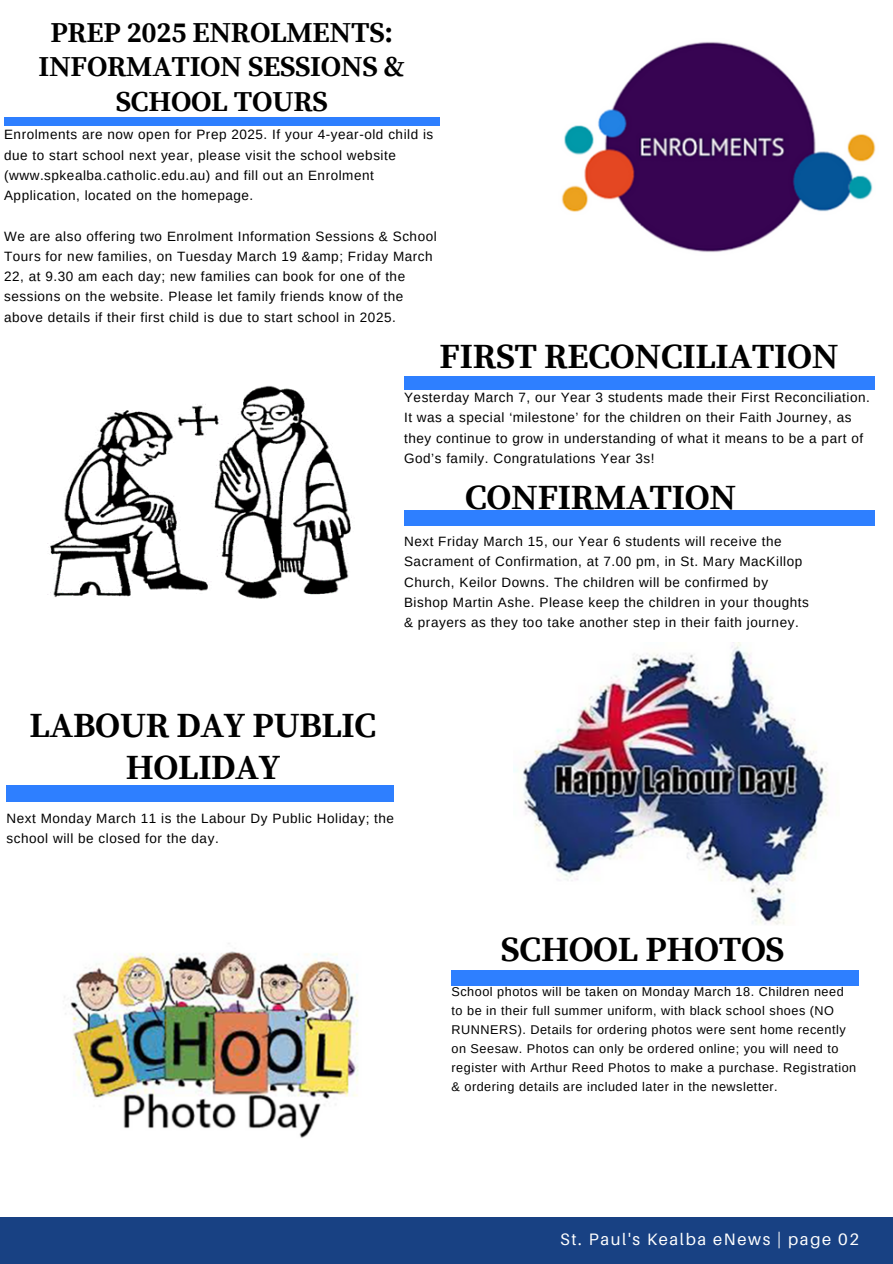
<style>
.page{position:relative;width:893px;height:1264px;background:#fff}
.page>*{position:absolute;margin:0;border:0;box-sizing:border-box;transform-origin:0 0}
.t1{font:700 35.25px/42.2px "Source Serif Pro";letter-spacing:-.01em;color:#000;text-align:center}
.t2{font:700 28.8px/34.5px "Source Serif Pro";letter-spacing:-.01em;color:#000;text-align:center}
.t3{font:16.5px "Aileron";letter-spacing:.1em;color:#fff}
.t4{font:13.5px/20.2px "Arimo";letter-spacing:.04em;color:#000}
.t5{font:12.6px/19px "Arimo";letter-spacing:.04em;color:#000}
</style>
<div class="page">
<div style="left:0;top:1217px;width:892px;height:46px;background:#184183"></div>
<div style="left:4px;top:117px;width:435px;height:9px;background:#2e7fff"></div>
<div style="left:404px;top:376px;width:470px;height:14px;background:#2e7fff"></div>
<div style="left:404px;top:510px;width:470px;height:16px;background:#2e7fff"></div>
<div style="left:6px;top:785px;width:388px;height:16px;background:#2e7fff"></div>
<img style="left:561px;top:42px;width:315px;height:210px">
<img style="left:47px;top:385px;width:305px;height:214px">
<img style="left:513px;top:642px;width:315px;height:283px">
<div style="left:451px;top:970px;width:408px;height:15px;background:#2e7fff"></div>
<img style="left:64px;top:943px;width:295px;height:195px">
<p class="t2" style="left:38px;top:16px;width:368px">PREP 2025 ENROLMENTS:<br>INFORMATION SESSIONS &amp;<br>SCHOOL TOURS</p>
<h1 class="t4" style="left:4px;top:124px;width:431px">Enrolments are now open for Prep 2025. If your 4-year-old child is due to start school next year, please visit the school website (www.spkealba.catholic.edu.au) and fill out an Enrolment Application, located on the homepage.</h1>
<p class="t4" style="left:4px;top:226px;width:434px">We are also offering two Enrolment Information Sessions &amp; School Tours for new families, on Tuesday March 19 &amp;amp; Friday March 22, at 9.30 am each day; new families can book for one of the sessions on the website. Please let family friends know of the above details if their first child is due to start school in 2025.</p>
<h2 class="t1" style="left:439px;top:336px;width:400px">FIRST RECONCILIATION</h2>
<p class="t4" style="left:404px;top:387px;width:467px">Yesterday March 7, our Year 3 students made their First Reconciliation.<br>It was a special ‘milestone’ for the children on their Faith Journey, as they continue to grow in understanding of what it means to be a part of God’s family. Congratulations Year 3s!</p>
<h1 class="t1" style="left:465px;top:478px;width:272px">CONFIRMATION</h1>
<p class="t4" style="left:404px;top:531px;width:406px">Next Friday March 15, our Year 6 students will receive the Sacrament of Confirmation, at 7.00 pm, in St. Mary MacKillop Church, Keilor Downs. The children will be confirmed by Bishop Martin Ashe. Please keep the children in your thoughts &amp; prayers as they too take another step in their faith journey.</p>
<p class="t1" style="left:30px;top:705px;width:348px">LABOUR DAY PUBLIC<br>HOLIDAY</p>
<p class="t4" style="left:6px;top:808px;width:389px">Next Monday March 11 is the Labour Dy Public Holiday; the school will be closed for the day.</p>
<h1 class="t1" style="left:501px;top:929px;width:285px">SCHOOL PHOTOS</h1>
<p class="t5" style="left:451px;top:981px;width:406px">School photos will be taken on Monday March 18. Children need to be in their full summer uniform, with black school shoes (NO RUNNERS). Details for ordering photos were sent home recently on Seesaw. Photos can only be ordered online; you will need to register with Arthur Reed Photos to make a purchase. Registration &amp; ordering details are included later in the newsletter.</p>
<p class="t3" style="left:560px;top:1229px;width:300px">St. Paul's Kealba eNews | page 02</p>
</div>
